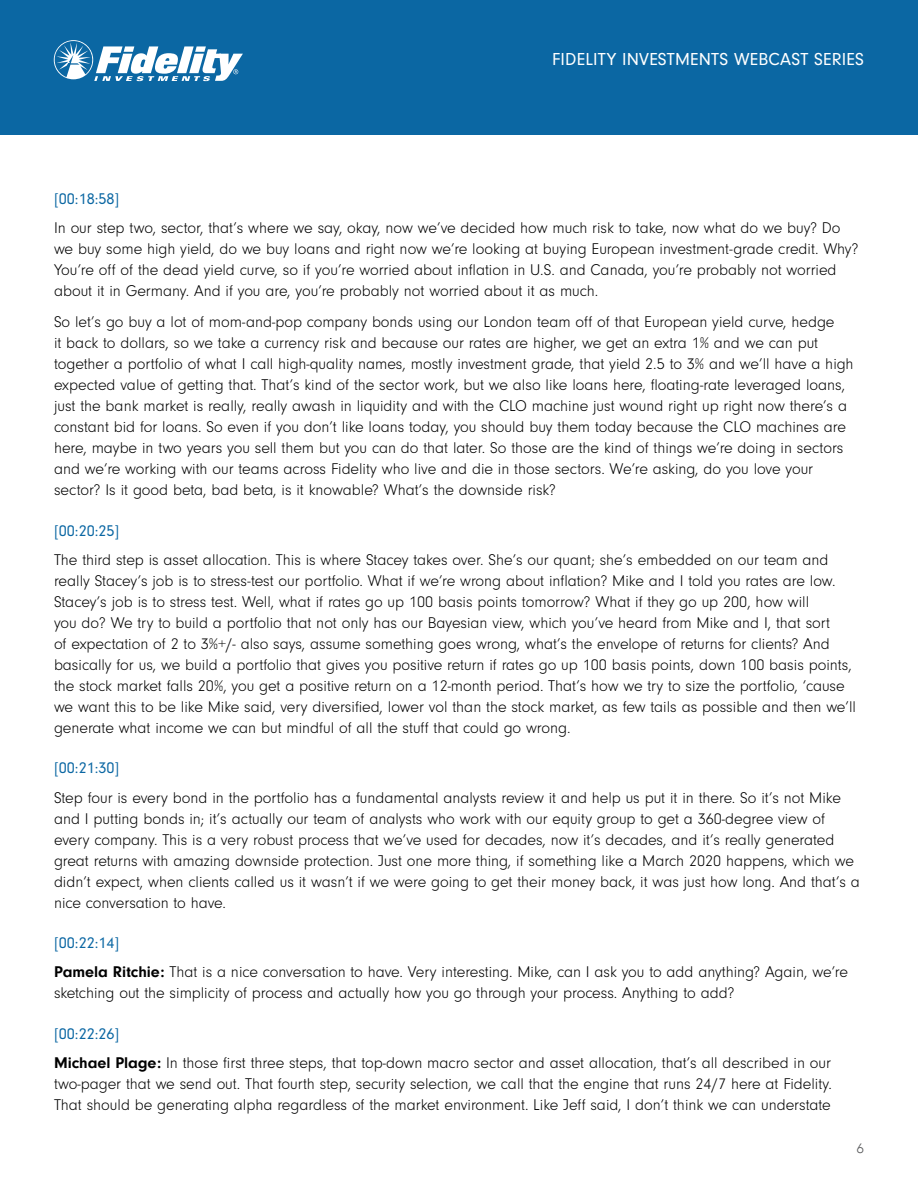
<style>
.page{position:relative;width:918px;height:1188px;background:#fff}
.page>*{position:absolute;margin:0;border:0;box-sizing:border-box;transform-origin:0 0}
.t1{font:18px "Neuzeit Gro";letter-spacing:.01em;color:#fff}
.t2{font:300 16.2px/21px "Neuzeit Gro";color:#000}
.t3{font:16.2px "Neuzeit Gro";color:#0b67a3}
.t4{font:300 13.5px "Avenir";color:#58595b}
.s1{font-weight:400;color:#0b67a3}
.s2{font-weight:700}
</style>
<div class="page">
<div style="left:0;top:0;width:918px;height:135px;background:#0b67a3"></div>
<svg style="left:54px;top:40px;width:189px;height:41px"></svg>
<p class="t1" style="left:552px;top:49px;width:313px">FIDELITY INVESTMENTS WEBCAST SERIES</p>
<p class="t3" style="left:54px;top:190px;width:67px">[00:18:58]</p>
<p class="t2" style="left:54px;top:218px;width:806px">In our step two, sector, that’s where we say, okay, now we’ve decided how much risk to take, now what do we buy? Do we buy some high yield, do we buy loans and right now we’re looking at buying European investment-grade credit. Why?<br>You’re off of the dead yield curve, so if you’re worried about inflation in U.S. and Canada, you’re probably not worried about it in Germany. And if you are, you’re probably not worried about it as much.</p>
<p class="t2" style="left:54px;top:312px;width:801px">So let’s go buy a lot of mom-and-pop company bonds using our London team off of that European yield curve, hedge<br>it back to dollars, so we take a currency risk and because our rates are higher, we get an extra 1% and we can put together a portfolio of what I call high-quality names, mostly investment grade, that yield 2.5 to 3% and we’ll have a high expected value of getting that. That’s kind of the sector work, but we also like loans here, floating-rate leveraged loans, just the bank market is really, really awash in liquidity and with the CLO machine just wound right up right now there’s a constant bid for loans. So even if you don’t like loans today, you should buy them today because the CLO machines are here, maybe in two years you sell them but you can do that later. So those are the kind of things we’re doing in sectors and we’re working with our teams across Fidelity who live and die in those sectors. We’re asking, do you love your sector? Is it good beta, bad beta, is it knowable? What’s the downside risk?</p>
<p class="t3" style="left:54px;top:522px;width:67px">[00:20:25]</p>
<p class="t2" style="left:54px;top:549px;width:804px">The third step is asset allocation. This is where Stacey takes over. She’s our quant; she’s embedded on our team and really Stacey’s job is to stress-test our portfolio. What if we’re wrong about inflation? Mike and I told you rates are low.<br>Stacey’s job is to stress test. Well, what if rates go up 100 basis points tomorrow? What if they go up 200, how will<br>you do? We try to build a portfolio that not only has our Bayesian view, which you’ve heard from Mike and I, that sort<br>of expectation of 2 to 3%+/- also says, assume something goes wrong, what’s the envelope of returns for clients? And basically for us, we build a portfolio that gives you positive return if rates go up 100 basis points, down 100 basis points, the stock market falls 20%, you get a positive return on a 12-month period. That’s how we try to size the portfolio, ‘cause we want this to be like Mike said, very diversified, lower vol than the stock market, as few tails as possible and then we’ll generate what income we can but mindful of all the stuff that could go wrong.</p>
<p class="t3" style="left:54px;top:759px;width:67px">[00:21:30]</p>
<p class="t2" style="left:54px;top:787px;width:807px">Step four is every bond in the portfolio has a fundamental analysts review it and help us put it in there. So it’s not Mike and I putting bonds in; it’s actually our team of analysts who work with our equity group to get a 360-degree view of every company. This is a very robust process that we’ve used for decades, now it’s decades, and it’s really generated great returns with amazing downside protection. Just one more thing, if something like a March 2020 happens, which we didn’t expect, when clients called us it wasn’t if we were going to get their money back, it was just how long. And that’s a nice conversation to have.</p>
<p class="t2" style="left:54px;top:929px;width:796px;line-height:29.2px"><span class="s1">[00:22:14]<br></span><span class="s2">Pamela Ritchie:</span> That is a nice conversation to have. Very interesting. Mike, can I ask you to add anything? Again, we’re</p>
<p class="t2" style="left:54px;top:983px;width:682px">sketching out the simplicity of process and actually how you go through your process. Anything to add?</p>
<p class="t2" style="left:54px;top:1019px;width:779px;line-height:29.2px"><span class="s1">[00:22:26]<br></span><span class="s2">Michael Plage:</span> In those first three steps, that top-down macro sector and asset allocation, that’s all described in our</p>
<p class="t2" style="left:54px;top:1074px;width:780px">two-pager that we send out. That fourth step, security selection, we call that the engine that runs 24/7 here at Fidelity.<br>That should be generating alpha regardless of the market environment. Like Jeff said, I don’t think we can understate</p>
<p class="t4" style="left:857px;top:1140px;width:9px">6</p>
</div>
